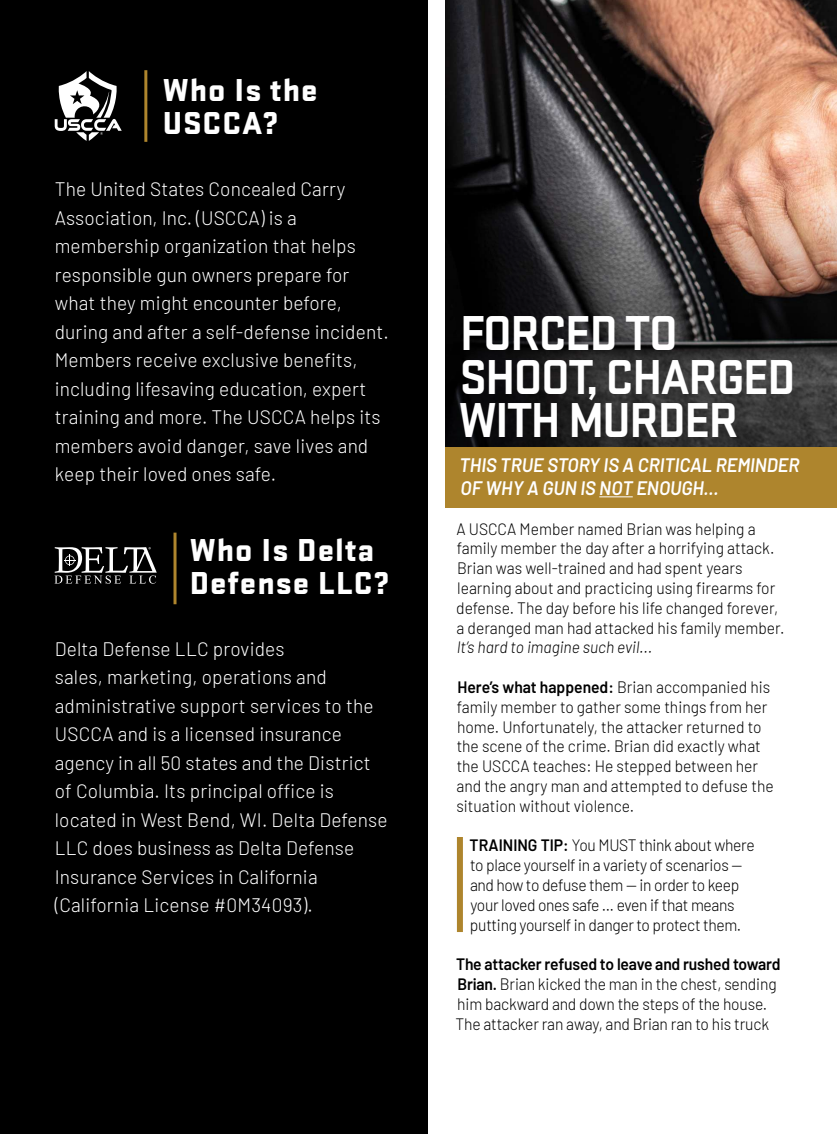
<style>
.page{position:relative;width:837px;height:1134px;background:#fff}
.page>*{position:absolute;margin:0;border:0;box-sizing:border-box;transform-origin:0 0}
.t1{font:700 51px/43.5px "Stratum 1";letter-spacing:-.03em;color:#fff;scale:.95 1}
.t2{font:900 33px/33px "Stratum 1";letter-spacing:.03em;color:#fff}
.t3{font:300 19.5px/28.5px "Barlow";letter-spacing:.01em;color:#fff}
.t4{font:italic 600 19.5px/23.4px "Barlow";color:#fff;scale:.95 1}
.t5{font:300 16.5px/19.8px "Barlow";letter-spacing:-.005em;color:#000;scale:.95 1}
.t6{font:italic 300 16.5px "Barlow";color:#000;scale:.95 1}
.s1{font-weight:600}
</style>
<div class="page">
<div style="left:0;top:0;width:428px;height:1134px;background:#000"></div>
<hr style="left:144px;top:70px;width:3px;height:72px;background:#ae852d">
<hr style="left:174px;top:533px;width:3px;height:71px;background:#ae852d">
<div style="left:457px;top:837px;width:6px;height:95px;background:#ae852d"></div>
<svg style="left:54px;top:547px;width:103px;height:37px"></svg>
<svg style="left:55px;top:71px;width:67px;height:70px"></svg>
<img style="left:446px;top:0;width:391px;height:168px">
<svg style="left:446px;top:168px;width:391px;height:279px;background:#3e3735"></svg>
<div style="left:446px;top:447px;width:391px;height:61px;background:#ae852d"></div>
<hr style="left:599px;top:496px;width:34px;height:1px;background:#fff">
<h2 class="t2" style="left:163px;top:76px;width:157px">Who Is the<br>USCCA?</h2>
<p class="t3" style="left:55px;top:176px;width:336px">The United States Concealed Carry Association, Inc. (USCCA) is a membership organization that helps responsible gun owners prepare for what they might encounter before, during and after a self-defense incident.<br>Members receive exclusive benefits, including lifesaving education, expert training and more. The USCCA helps its members avoid danger, save lives and keep their loved ones safe.</p>
<h2 class="t2" style="left:190px;top:535px;width:201px">Who Is Delta<br>Defense LLC?</h2>
<p class="t3" style="left:55px;top:636px;width:334px">Delta Defense LLC provides<br>sales, marketing, operations and administrative support services to the USCCA and is a licensed insurance agency in all 50 states and the District of Columbia. Its principal office is located in West Bend, WI. Delta Defense LLC does business as Delta Defense Insurance Services in California (California License #0M34093).</p>
<h1 class="t1" style="left:459px;top:315px;width:356px">FORCED TO<br>SHOOT, CHARGED<br>WITH MURDER</h1>
<p class="t4" style="left:460px;top:455px;width:359px">THIS TRUE STORY IS A CRITICAL REMINDER<br>OF WHY A GUN IS NOT ENOUGH...</p>
<p class="t5" style="left:456px;top:520px;width:347px">A USCCA Member named Brian was helping a family member the day after a horrifying attack.<br>Brian was well-trained and had spent years learning about and practicing using firearms for defense. The day before his life changed forever, a deranged man had attacked his family member.</p>
<p class="t6" style="left:457px;top:642px;width:207px">It’s hard to imagine such evil...</p>
<p class="t5" style="left:456px;top:678px;width:335px"><span class="s1">Here’s what happened:</span> Brian accompanied his family member to gather some things from her home. Unfortunately, the attacker returned to the scene of the crime. Brian did exactly what the USCCA teaches: He stepped between her and the angry man and attempted to defuse the situation without violence.</p>
<p class="t5" style="left:470px;top:837px;width:302px"><span class="s1">TRAINING TIP:</span> You MUST think about where to place yourself in a variety of scenarios — and how to defuse them — in order to keep your loved ones safe … even if that means putting yourself in danger to protect them.</p>
<p class="t5" style="left:456px;top:955px;width:344px"><span class="s1">The attacker refused to leave and rushed toward Brian.</span> Brian kicked the man in the chest, sending him backward and down the steps of the house.<br>The attacker ran away, and Brian ran to his truck</p>
</div>
